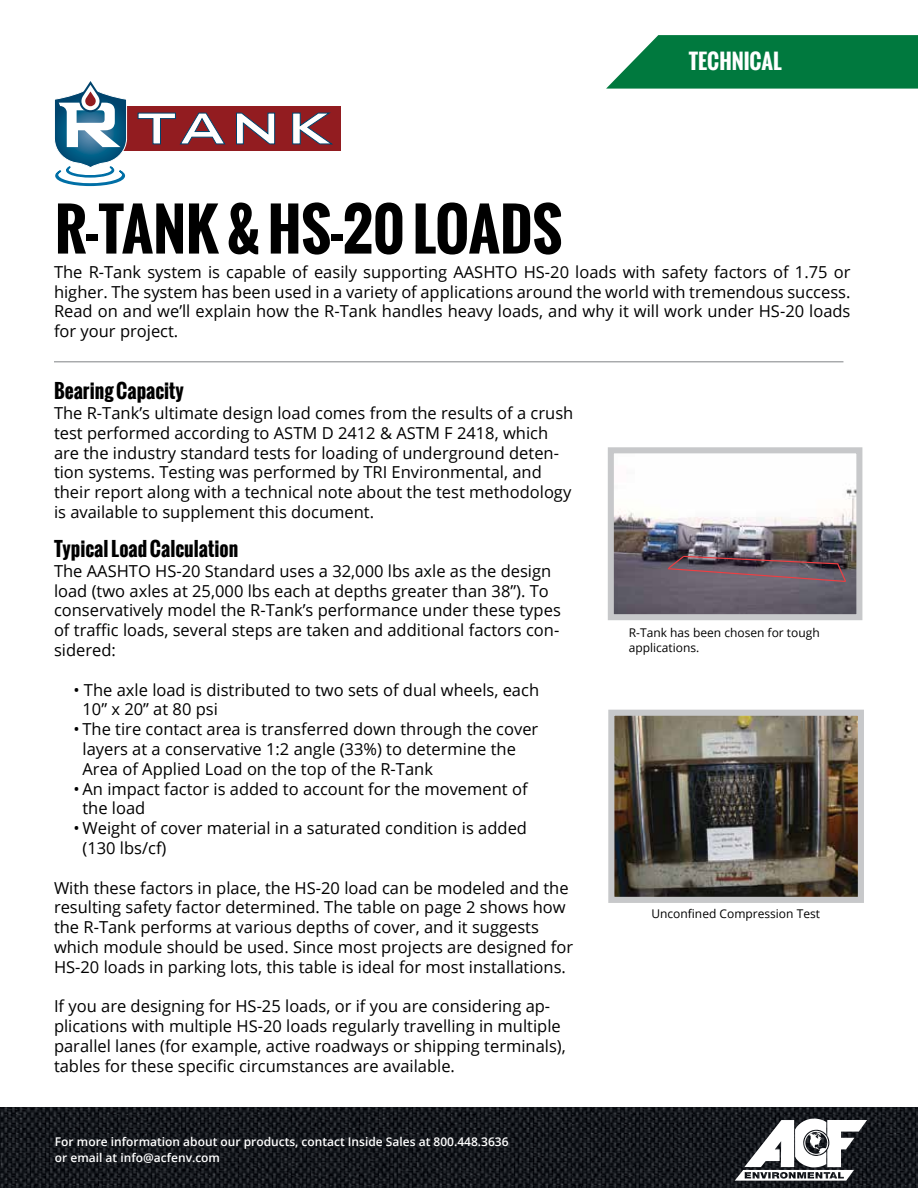
<style>
.page{position:relative;width:918px;height:1188px;background:#fff}
.page>*{position:absolute;margin:0;border:0;box-sizing:border-box;transform-origin:0 0}
.t1{font:700 57px "Oswald";color:#000}
.t2{font:700 21px "Oswald";color:#fff}
.t3{font:700 19.5px "Oswald";color:#000}
.t4{font:16.5px/19.8px "Open Sans";color:#000}
.t5{font:600 12px/16.5px "Open Sans";color:#fff}
.t6{font:12px/14.4px "Open Sans";color:#000}
</style>
<div class="page">
<svg style="left:606px;top:35px;width:312px;height:54px;background:#188650"></svg>
<hr style="left:54px;top:361px;width:789px;height:1px;background:#808285">
<img style="left:615px;top:489px;width:240px;height:124px">
<div style="left:608px;top:447px;width:254px;height:173px;border:6px solid #c7c8ca"></div>
<svg style="left:667px;top:555px;width:180px;height:28px;background:#68535e"></svg>
<img style="left:615px;top:717px;width:242px;height:179px">
<div style="left:608px;top:710px;width:256px;height:193px;border:6px solid #c7c8ca"></div>
<img style="left:0;top:1108px;width:918px;height:80px">
<svg style="left:735px;top:1119px;width:132px;height:62px"></svg>
<div style="left:115px;top:106px;width:226px;height:45px;background:#921c20"></div>
<svg style="left:137px;top:112px;width:89px;height:33px"></svg>
<svg style="left:236px;top:112px;width:40px;height:33px"></svg>
<svg style="left:292px;top:112px;width:41px;height:33px"></svg>
<svg style="left:54px;top:81px;width:73px;height:105px"></svg>
<h1 class="t1" style="left:55px;top:187px;width:509px">R-TANK &amp; HS-20 LOADS</h1>
<p class="t2" style="left:689px;top:46px;width:95px">TECHNICAL</p>
<p class="t4" style="left:54px;top:261px;width:798px;text-align:justify">The R-Tank system is capable of easily supporting AASHTO HS-20 loads with safety factors of 1.75 or higher. The system has been used in a variety of applications around the world with tremendous success.<br>Read on and we’ll explain how the R-Tank handles heavy loads, and why it will work under HS-20 loads for your project.</p>
<p class="t3" style="left:54px;top:376px;width:131px">Bearing Capacity</p>
<p class="t4" style="left:54px;top:403px;width:521px">The R-Tank’s ultimate design load comes from the results of a crush test performed according to ASTM D 2412 &amp; ASTM F 2418, which are the industry standard tests for loading of underground deten&shy;tion systems. Testing was performed by TRI Environmental, and their report along with a technical note about the test methodology is available to supplement this document.</p>
<p class="t3" style="left:54px;top:534px;width:186px">Typical Load Calculation</p>
<p class="t4" style="left:54px;top:561px;width:508px">The AASHTO HS-20 Standard uses a 32,000 lbs axle as the design load (two axles at 25,000 lbs each at depths greater than 38”). To conservatively model the R-Tank’s performance under these types of traffic loads, several steps are taken and additional factors con&shy;sidered:</p>
<p class="t4" style="left:82px;top:679px;width:458px;text-indent:-9px">• The axle load is distributed to two sets of dual wheels, each<br>10” x 20” at 80 psi</p>
<p class="t4" style="left:82px;top:719px;width:457px;text-indent:-9px">• The tire contact area is transferred down through the cover layers at a conservative 1:2 angle (33%) to determine the<br>Area of Applied Load on the top of the R-Tank</p>
<p class="t4" style="left:82px;top:778px;width:447px;text-indent:-9px">• An impact factor is added to account for the movement of the load</p>
<p class="t4" style="left:82px;top:818px;width:446px;text-indent:-9px">• Weight of cover material in a saturated condition is added (130 lbs/cf)</p>
<p class="t4" style="left:54px;top:877px;width:521px">With these factors in place, the HS-20 load can be modeled and the resulting safety factor determined. The table on page 2 shows how the R-Tank performs at various depths of cover, and it suggests which module should be used. Since most projects are designed for HS-20 loads in parking lots, this table is ideal for most installations.</p>
<p class="t4" style="left:54px;top:996px;width:513px">If you are designing for HS-25 loads, or if you are considering ap&shy;plications with multiple HS-20 loads regularly travelling in multiple parallel lanes (for example, active roadways or shipping terminals), tables for these specific circumstances are available.</p>
<p class="t5" style="left:55px;top:1133px;width:455px">For more information about our products, contact Inside Sales at 800.448.3636 or email at info@acfenv.com</p>
<p class="t6" style="left:629px;top:625px;width:192px">R-Tank has been chosen for tough applications.</p>
<p class="t6" style="left:651px;top:906px;width:170px">Unconfined Compression Test</p>
</div>
